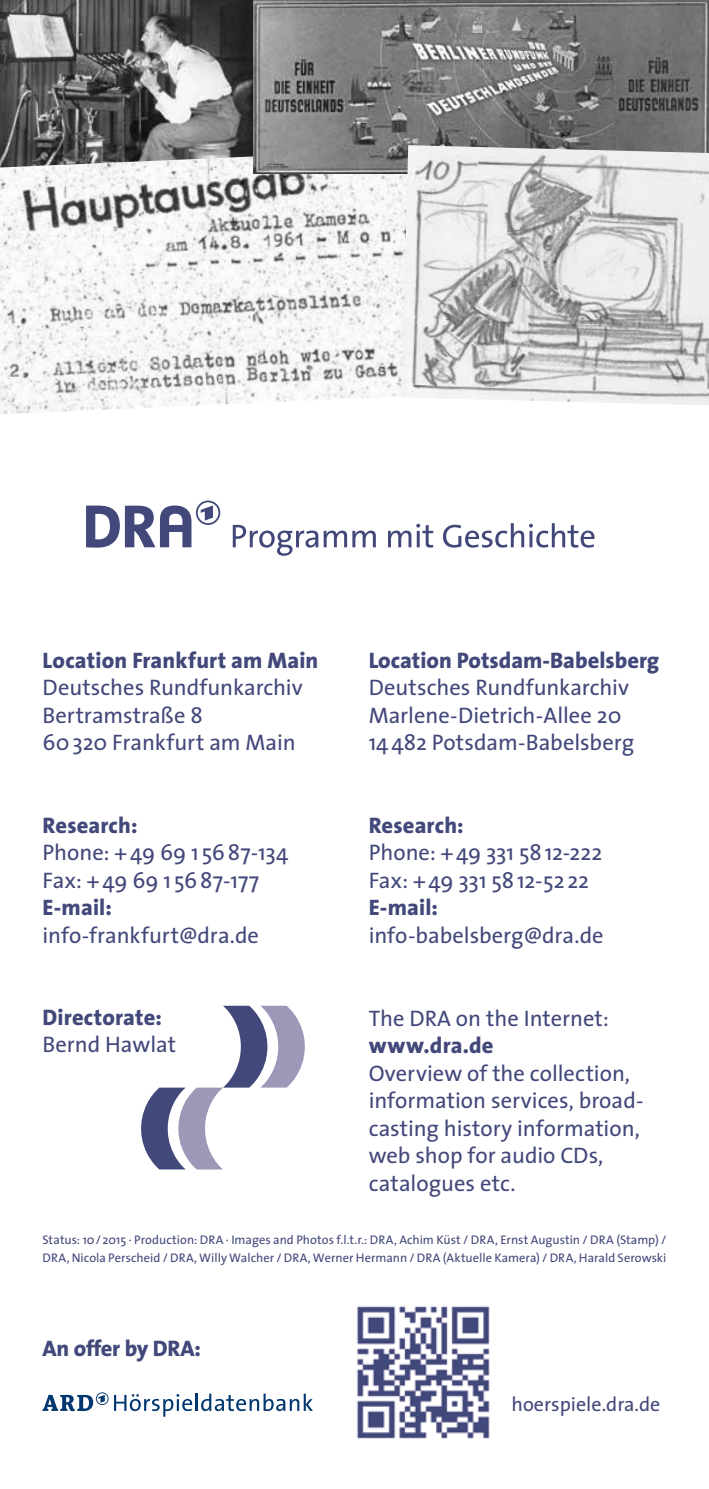
<style>
.page{position:relative;width:709px;height:1489px;background:#fff}
.page>*{position:absolute;margin:0;border:0;box-sizing:border-box;transform-origin:0 0}
.t1{font:22.5px/27.5px "The Sans";color:#42487a}
.t2{font:800 22.5px "The Sans";letter-spacing:.005em;color:#42487a}
.t3{font:20px "The Sans";color:#42487a}
.t4{font:12.5px/17.5px "The Sans";letter-spacing:.005em;color:#42487a}
</style>
<div class="page">
<img style="left:0;top:0;width:253px;height:136px">
<img style="left:0;top:136px;width:401px;height:278px">
<svg style="left:233px;top:525px;width:85px;height:30px"></svg>
<svg style="left:324px;top:530px;width:52px;height:17px"></svg>
<svg style="left:388px;top:523px;width:45px;height:24px"></svg>
<svg style="left:443px;top:523px;width:151px;height:24px"></svg>
<svg style="left:86px;top:500px;width:134px;height:47px"></svg>
<img style="left:253px;top:0;width:456px;height:174px">
<img style="left:401px;top:145px;width:308px;height:260px">
<svg style="left:141px;top:1005px;width:164px;height:164px"></svg>
<img style="left:356px;top:1306px;width:134px;height:133px">
<svg style="left:43px;top:1392px;width:270px;height:24px"></svg>
<p class="t2" style="left:43px;top:645px;width:277px">Location Frankfurt am Main</p>
<p class="t1" style="left:43px;top:674px;width:262px">Deutsches Rundfunkarchiv<br>Bertramstraße 8<br>60320 Frankfurt am Main</p>
<p class="t2" style="left:43px;top:810px;width:97px">Research:</p>
<p class="t1" style="left:43px;top:839px;width:247px">Phone: +49 69 1 5687-134<br>Fax: +49 69 1 5687-177</p>
<p class="t2" style="left:43px;top:893px;width:71px">E-mail:</p>
<p class="t1" style="left:43px;top:921px;width:218px">info-frankfurt@dra.de</p>
<p class="t2" style="left:43px;top:1002px;width:121px">Directorate:</p>
<p class="t1" style="left:43px;top:1031px;width:135px">Bernd Hawlat</p>
<p class="t2" style="left:369px;top:645px;width:292px">Location Potsdam-Babelsberg</p>
<p class="t1" style="left:369px;top:674px;width:267px">Deutsches Rundfunkarchiv<br>Marlene-Dietrich-Allee 20<br>14482 Potsdam-Babelsberg</p>
<p class="t2" style="left:369px;top:810px;width:97px">Research:</p>
<p class="t1" style="left:369px;top:839px;width:235px">Phone: +49 331 5812-222<br>Fax: +49 331 5812-52 22</p>
<p class="t2" style="left:369px;top:893px;width:71px">E-mail:</p>
<p class="t1" style="left:369px;top:921px;width:236px">info-babelsberg@dra.de</p>
<p class="t1" style="left:369px;top:1004px;width:242px">The DRA on the Internet:</p>
<p class="t2" style="left:369px;top:1030px;width:126px">www.dra.de</p>
<p class="t1" style="left:369px;top:1059px;width:276px">Overview of the collection, information services, broad&shy;casting history information, web shop for audio CDs, catalogues etc.</p>
<p class="t4" style="left:43px;top:1231px;width:625px">Status: 10/2015 · Production: DRA · Images and Photos f.l.t.r.: DRA, Achim Küst / DRA, Ernst Augustin / DRA (Stamp) /<br>DRA, Nicola Perscheid / DRA, Willy Walcher / DRA, Werner Hermann / DRA (Aktuelle Kamera) / DRA, Harald Serowski</p>
<p class="t2" style="left:43px;top:1333px;width:160px">An offer by DRA:</p>
<p class="t3" style="left:511px;top:1390px;width:150px">hoerspiele.dra.de</p>
</div>
